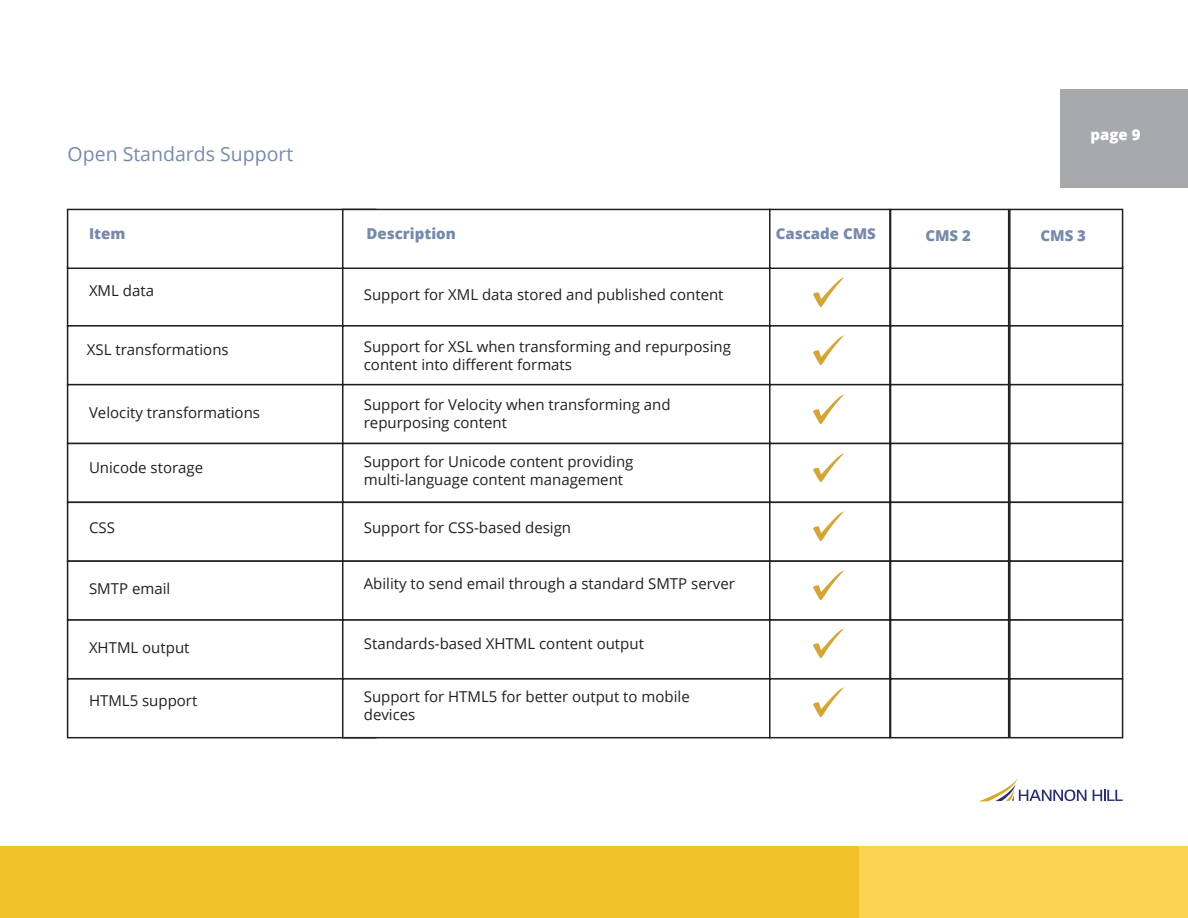
<style>
.page{position:relative;width:1188px;height:918px;background:#fff}
.page>*{position:absolute;margin:0;border:0;box-sizing:border-box;transform-origin:0 0}
.t1{font:19.5px "Open Sans";color:#778aac}
.t2{font:15px/18px "Open Sans";color:#231f20}
.t3{font:800 15px "Open Sans";color:#778aac}
.t4{font:800 15px "Open Sans";color:#fff}
</style>
<div class="page">
<svg style="left:1093px;top:790px;width:30px;height:11px"></svg>
<svg style="left:980px;top:778px;width:106px;height:23px"></svg>
<div style="left:0;top:846px;width:860px;height:72px;background:#f0c228"></div>
<div style="left:860px;top:846px;width:328px;height:72px;background:#fdd452"></div>
<div style="left:1061px;top:89px;width:127px;height:99px;background:#a8a9ad"></div>
<div style="left:67px;top:325px;width:309px;height:60px;background:#fff;border:2px solid #231f20"></div>
<div style="left:67px;top:384px;width:309px;height:60px;background:#fff;border:2px solid #231f20"></div>
<div style="left:67px;top:443px;width:309px;height:60px;background:#fff;border:2px solid #231f20"></div>
<div style="left:67px;top:502px;width:309px;height:60px;background:#fff;border:2px solid #231f20"></div>
<div style="left:67px;top:560px;width:309px;height:61px;background:#fff;border:2px solid #231f20"></div>
<div style="left:67px;top:619px;width:309px;height:61px;background:#fff;border:2px solid #231f20"></div>
<div style="left:67px;top:678px;width:309px;height:60px;background:#fff;border:2px solid #231f20"></div>
<div style="left:67px;top:209px;width:309px;height:60px;background:#fff;border:2px solid #231f20"></div>
<div style="left:342px;top:325px;width:429px;height:60px;background:#fff;border:2px solid #231f20"></div>
<div style="left:342px;top:384px;width:429px;height:60px;background:#fff;border:2px solid #231f20"></div>
<div style="left:342px;top:443px;width:429px;height:60px;background:#fff;border:2px solid #231f20"></div>
<div style="left:342px;top:502px;width:429px;height:60px;background:#fff;border:2px solid #231f20"></div>
<div style="left:342px;top:560px;width:429px;height:61px;background:#fff;border:2px solid #231f20"></div>
<div style="left:342px;top:619px;width:429px;height:61px;background:#fff;border:2px solid #231f20"></div>
<div style="left:342px;top:678px;width:429px;height:60px;background:#fff;border:2px solid #231f20"></div>
<div style="left:342px;top:209px;width:429px;height:60px;background:#fff;border:2px solid #231f20"></div>
<div style="left:769px;top:266px;width:122px;height:61px;background:#fff;border:2px solid #231f20"></div>
<div style="left:769px;top:325px;width:122px;height:60px;background:#fff;border:2px solid #231f20"></div>
<div style="left:769px;top:384px;width:122px;height:60px;background:#fff;border:2px solid #231f20"></div>
<div style="left:769px;top:443px;width:122px;height:60px;background:#fff;border:2px solid #231f20"></div>
<div style="left:769px;top:502px;width:122px;height:60px;background:#fff;border:2px solid #231f20"></div>
<div style="left:769px;top:560px;width:122px;height:61px;background:#fff;border:2px solid #231f20"></div>
<div style="left:769px;top:619px;width:122px;height:61px;background:#fff;border:2px solid #231f20"></div>
<div style="left:769px;top:678px;width:122px;height:60px;background:#fff;border:2px solid #231f20"></div>
<div style="left:769px;top:209px;width:122px;height:60px;background:#fff;border:2px solid #231f20"></div>
<div style="left:890px;top:266px;width:119px;height:61px;background:#fff;border:2px solid #231f20"></div>
<div style="left:890px;top:325px;width:119px;height:60px;background:#fff;border:2px solid #231f20"></div>
<div style="left:890px;top:384px;width:119px;height:60px;background:#fff;border:2px solid #231f20"></div>
<div style="left:890px;top:443px;width:119px;height:60px;background:#fff;border:2px solid #231f20"></div>
<div style="left:890px;top:502px;width:119px;height:60px;background:#fff;border:2px solid #231f20"></div>
<div style="left:890px;top:560px;width:119px;height:61px;background:#fff;border:2px solid #231f20"></div>
<div style="left:890px;top:619px;width:119px;height:61px;background:#fff;border:2px solid #231f20"></div>
<div style="left:890px;top:678px;width:119px;height:60px;background:#fff;border:2px solid #231f20"></div>
<div style="left:890px;top:209px;width:119px;height:60px;background:#fff;border:2px solid #231f20"></div>
<div style="left:1009px;top:266px;width:114px;height:61px;background:#fff;border:2px solid #231f20"></div>
<div style="left:1009px;top:325px;width:114px;height:60px;background:#fff;border:2px solid #231f20"></div>
<div style="left:1009px;top:384px;width:114px;height:60px;background:#fff;border:2px solid #231f20"></div>
<div style="left:1009px;top:443px;width:114px;height:60px;background:#fff;border:2px solid #231f20"></div>
<div style="left:1009px;top:502px;width:114px;height:60px;background:#fff;border:2px solid #231f20"></div>
<div style="left:1009px;top:560px;width:114px;height:61px;background:#fff;border:2px solid #231f20"></div>
<div style="left:1009px;top:619px;width:114px;height:61px;background:#fff;border:2px solid #231f20"></div>
<div style="left:1009px;top:678px;width:114px;height:60px;background:#fff;border:2px solid #231f20"></div>
<div style="left:1009px;top:209px;width:114px;height:60px;background:#fff;border:2px solid #231f20"></div>
<img style="left:813px;top:277px;width:31px;height:29px">
<img style="left:813px;top:336px;width:31px;height:29px">
<img style="left:813px;top:394px;width:31px;height:29px">
<img style="left:813px;top:453px;width:31px;height:29px">
<img style="left:813px;top:512px;width:31px;height:28px">
<img style="left:813px;top:570px;width:31px;height:29px">
<img style="left:813px;top:629px;width:31px;height:29px">
<img style="left:813px;top:688px;width:31px;height:28px">
<h1 class="t1" style="left:68px;top:140px;width:227px">Open Standards Support</h1>
<p class="t3" style="left:89px;top:223px;width:38px">Item</p>
<p class="t2" style="left:89px;top:281px;width:67px">XML data</p>
<p class="t2" style="left:87px;top:340px;width:143px">XSL transformations</p>
<p class="t2" style="left:89px;top:403px;width:173px">Velocity transformations</p>
<p class="t2" style="left:89px;top:459px;width:116px">Unicode storage</p>
<p class="t2" style="left:89px;top:518px;width:27px">CSS</p>
<p class="t2" style="left:89px;top:579px;width:83px">SMTP email</p>
<p class="t2" style="left:89px;top:638px;width:102px">XHTML output</p>
<p class="t2" style="left:89px;top:691px;width:110px">HTML5 support</p>
<p class="t4" style="left:1090px;top:124px;width:52px">page 9</p>
<p class="t3" style="left:367px;top:223px;width:91px">Description</p>
<p class="t3" style="left:776px;top:223px;width:102px">Cascade CMS</p>
<p class="t3" style="left:925px;top:225px;width:47px">CMS 2</p>
<p class="t3" style="left:1040px;top:225px;width:47px">CMS 3</p>
<p class="t2" style="left:364px;top:285px;width:361px">Support for XML data stored and published content</p>
<p class="t2" style="left:364px;top:337px;width:369px">Support for XSL when transforming and repurposing content into different formats</p>
<p class="t2" style="left:364px;top:395px;width:308px">Support for Velocity when transforming and repurposing content</p>
<p class="t2" style="left:364px;top:453px;width:271px">Support for Unicode content providing multi-language content management</p>
<p class="t2" style="left:364px;top:518px;width:209px">Support for CSS-based design</p>
<p class="t2" style="left:364px;top:574px;width:373px">Ability to send email through a standard SMTP server</p>
<p class="t2" style="left:364px;top:634px;width:282px">Standards-based XHTML content output</p>
<p class="t2" style="left:364px;top:687px;width:327px">Support for HTML5 for better output to mobile devices</p>
</div>
